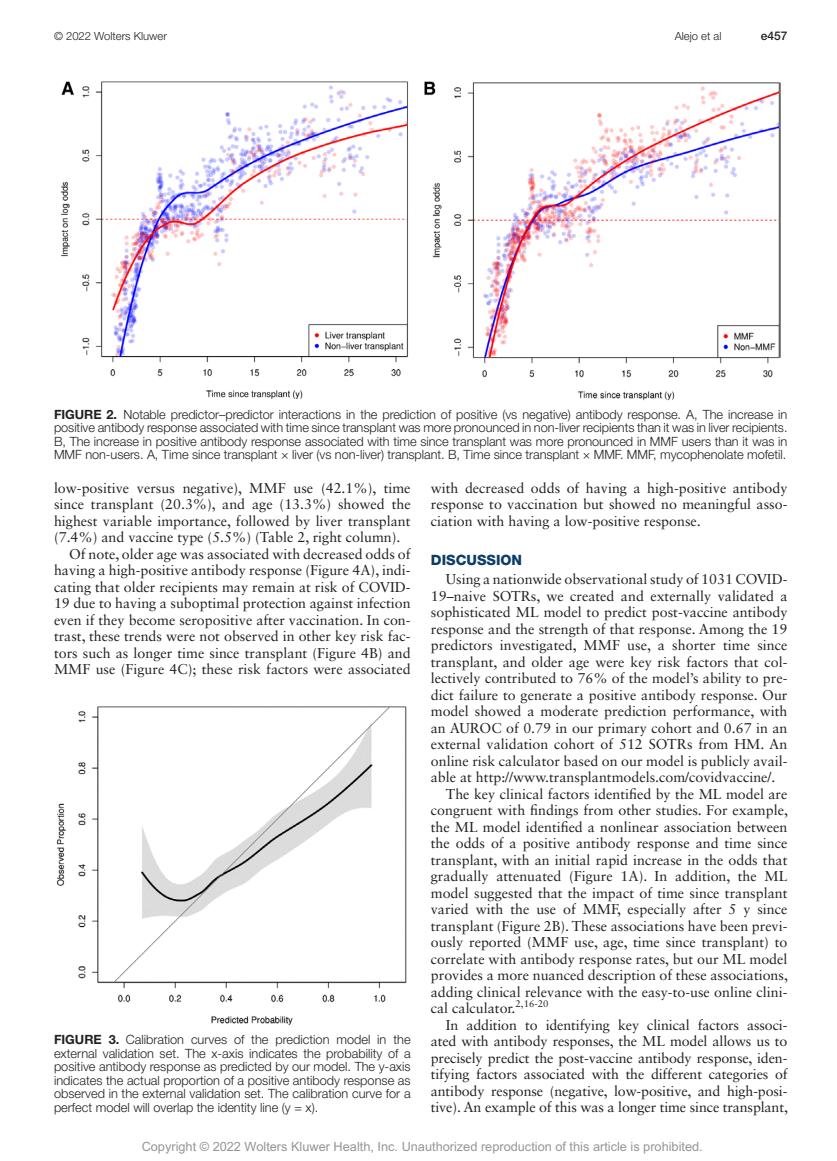
<style>
.page{position:relative;width:837px;height:1161px;background:#fff}
.page>*{position:absolute;margin:0;border:0;box-sizing:border-box;transform-origin:0 0}
.t1{font:14.25px/16.5px "Sabon LT Std";color:#231f20;text-align:justify}
.t2{font:800 14.25px "Helvetica Neue LT Std";color:#0c3c6a}
.t3{font:300 12.75px/13.5px "Helvetica Neue LT Std";color:#231f20;text-align:justify}
.t4{font:12.75px "Arial MT Std";color:#939598}
.t5{font:500 12px "Helvetica Neue LT Std";color:#231f20}
.t6{font:300 11.25px "Helvetica Neue LT Std";color:#231f20}
.t7{font:9.75px "Sabon LT Std";color:#231f20}
.s1{font-weight:700}
</style>
<div class="page">
<img style="left:61px;top:81px;width:720px;height:320px">
<img style="left:57px;top:706px;width:350px;height:320px">
<p class="t6" style="left:54px;top:29px;width:114px">© 2022 Wolters Kluwer</p>
<p class="t6" style="left:675px;top:29px;width:48px">Alejo et al</p>
<p class="t5" style="left:761px;top:29px;width:28px">e457</p>
<p class="t3" style="left:54px;top:407px;width:735px"><span class="s1">FIGURE 2.</span> Notable predictor–predictor interactions in the prediction of positive (vs negative) antibody response. A, The increase in positive antibody response associated with time since transplant was more pronounced in non-liver recipients than it was in liver recipients.<br>B, The increase in positive antibody response associated with time since transplant was more pronounced in MMF users than it was in MMF non-users. A, Time since transplant × liver (vs non-liver) transplant. B, Time since transplant × MMF. MMF, mycophenolate mofetil.</p>
<p class="t1" style="left:54px;top:479px;width:358px">low-positive versus negative), MMF use (42.1%), time</p>
<p class="t1" style="left:54px;top:496px;width:358px">since transplant (20.3%), and age (13.3%) showed the</p>
<p class="t1" style="left:54px;top:512px;width:358px">highest variable importance, followed by liver transplant</p>
<p class="t1" style="left:54px;top:529px;width:348px">(7.4%) and vaccine type (5.5%) (Table 2, right column).</p>
<p class="t1" style="left:69px;top:545px;width:343px">Of note, older age was associated with decreased odds of</p>
<p class="t1" style="left:54px;top:562px;width:358px">having a high-positive antibody response (Figure 4A), indi-</p>
<p class="t1" style="left:54px;top:578px;width:358px">cating that older recipients may remain at risk of COVID-</p>
<p class="t1" style="left:54px;top:595px;width:358px">19 due to having a suboptimal protection against infection</p>
<p class="t1" style="left:54px;top:611px;width:358px">even if they become seropositive after vaccination. In con-</p>
<p class="t1" style="left:54px;top:628px;width:358px">trast, these trends were not observed in other key risk fac-</p>
<p class="t1" style="left:54px;top:644px;width:358px">tors such as longer time since transplant (Figure 4B) and</p>
<p class="t1" style="left:54px;top:661px;width:358px">MMF use (Figure 4C); these risk factors were associated</p>
<p class="t1" style="left:431px;top:479px;width:358px">with decreased odds of having a high-positive antibody response to vaccination but showed no meaningful asso&shy;ciation with having a low-positive response.</p>
<p class="t2" style="left:431px;top:551px;width:93px">DISCUSSION</p>
<p class="t1" style="left:446px;top:571px;width:343px">Using a nationwide observational study of 1031 COVID-</p>
<p class="t1" style="left:431px;top:587px;width:358px">19–naive SOTRs, we created and externally validated a</p>
<p class="t1" style="left:431px;top:604px;width:358px">sophisticated ML model to predict post-vaccine antibody</p>
<p class="t1" style="left:431px;top:620px;width:358px">response and the strength of that response. Among the 19</p>
<p class="t1" style="left:431px;top:637px;width:358px">predictors investigated, MMF use, a shorter time since</p>
<p class="t1" style="left:431px;top:653px;width:358px">transplant, and older age were key risk factors that col-</p>
<p class="t1" style="left:431px;top:670px;width:358px">lectively contributed to 76% of the model’s ability to pre-</p>
<p class="t1" style="left:431px;top:686px;width:358px">dict failure to generate a positive antibody response. Our</p>
<p class="t1" style="left:431px;top:703px;width:358px">model showed a moderate prediction performance, with</p>
<p class="t1" style="left:431px;top:719px;width:358px">an AUROC of 0.79 in our primary cohort and 0.67 in an</p>
<p class="t1" style="left:431px;top:736px;width:358px">external validation cohort of 512 SOTRs from HM. An</p>
<p class="t1" style="left:431px;top:752px;width:358px">online risk calculator based on our model is publicly avail-</p>
<p class="t1" style="left:431px;top:769px;width:346px">able at http://www.transplantmodels.com/covidvaccine/.</p>
<p class="t1" style="left:446px;top:785px;width:343px">The key clinical factors identified by the ML model are</p>
<p class="t1" style="left:431px;top:802px;width:359px">congruent with findings from other studies. For example,</p>
<p class="t1" style="left:431px;top:818px;width:358px">the ML model identified a nonlinear association between</p>
<p class="t1" style="left:431px;top:835px;width:358px">the odds of a positive antibody response and time since</p>
<p class="t1" style="left:431px;top:851px;width:358px">transplant, with an initial rapid increase in the odds that</p>
<p class="t1" style="left:431px;top:868px;width:358px">gradually attenuated (Figure 1A). In addition, the ML</p>
<p class="t1" style="left:431px;top:884px;width:358px">model suggested that the impact of time since transplant</p>
<p class="t1" style="left:431px;top:901px;width:358px">varied with the use of MMF, especially after 5 y since</p>
<p class="t1" style="left:431px;top:917px;width:358px">transplant (Figure 2B). These associations have been previ-</p>
<p class="t1" style="left:431px;top:934px;width:358px">ously reported (MMF use, age, time since transplant) to</p>
<p class="t1" style="left:431px;top:950px;width:358px">correlate with antibody response rates, but our ML model</p>
<p class="t1" style="left:431px;top:967px;width:359px">provides a more nuanced description of these associations,</p>
<p class="t1" style="left:431px;top:983px;width:358px">adding clinical relevance with the easy-to-use online clini-</p>
<p class="t1" style="left:431px;top:1000px;width:86px">cal calculator.</p>
<p class="t7" style="left:516px;top:998px;width:34px">2,16-20</p>
<p class="t1" style="left:431px;top:1016px;width:359px;text-indent:15px">In addition to identifying key clinical factors associ&shy;ated with antibody responses, the ML model allows us to precisely predict the post-vaccine antibody response, iden&shy;tifying factors associated with the different categories of antibody response (negative, low-positive, and high-posi&shy;tive). An example of this was a longer time since transplant,</p>
<p class="t3" style="left:54px;top:1032px;width:358px"><span class="s1">FIGURE 3.</span> Calibration curves of the prediction model in the external validation set. The x-axis indicates the probability of a positive antibody response as predicted by our model. The y-axis indicates the actual proportion of a positive antibody response as observed in the external validation set. The calibration curve for a perfect model will overlap the identity line (y = x).</p>
<p class="t4" style="left:142px;top:1139px;width:563px">Copyright © 2022 Wolters Kluwer Health, Inc. Unauthorized reproduction of this article is prohibited.</p>
</div>
